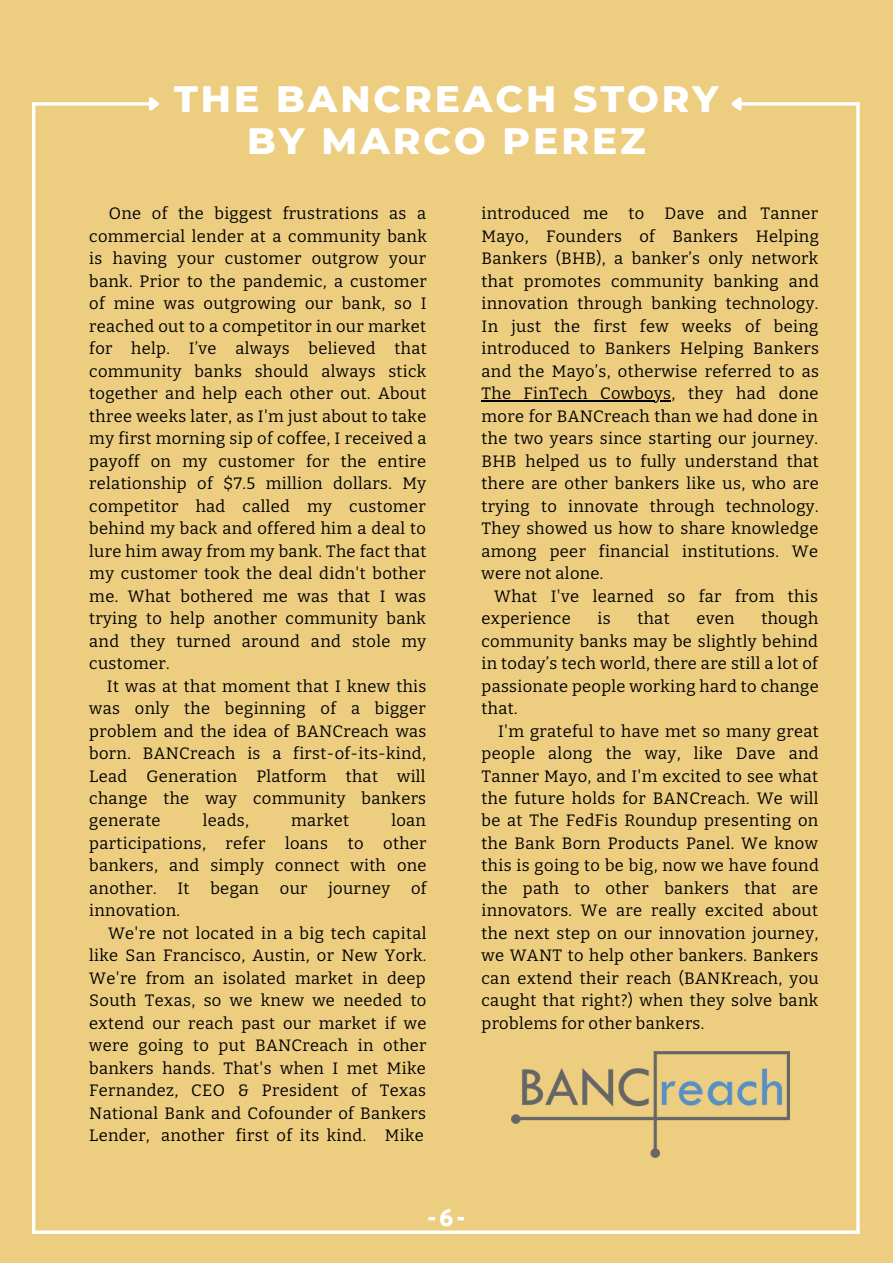
<style>
.page{position:relative;width:893px;height:1264px;background:#fff}
.page>*{position:absolute;margin:0;border:0;box-sizing:border-box;transform-origin:0 0}
.t1{font:800 37.5px/41.5px "Montserrat";letter-spacing:.08em;color:#fff;text-align:center}
.t2{font:900 24px "Overpass";color:#fff}
.t3{font:16.5px/22.5px "Bitter";letter-spacing:.02em;color:#000;text-align:justify}
</style>
<div class="page">
<div style="left:0;top:0;width:892px;height:1262px;background:#edce81"></div>
<svg style="left:32px;top:102px;width:114px;height:4px"></svg>
<svg style="left:146px;top:97px;width:13px;height:14px"></svg>
<hr style="left:32px;top:104px;width:3px;height:1129px;background:#fff">
<hr style="left:856px;top:102px;width:3px;height:1131px;background:#fff">
<hr style="left:34px;top:1230px;width:825px;height:3px;background:#fff">
<svg style="left:744px;top:102px;width:115px;height:4px"></svg>
<svg style="left:731px;top:97px;width:13px;height:14px"></svg>
<hr style="left:481px;top:400px;width:190px;height:1px;background:#000">
<img style="left:511px;top:1051px;width:278px;height:106px">
<h1 class="t1" style="left:174px;top:78px;width:545px">THE BANCREACH STORY<br>BY MARCO PEREZ</h1>
<p class="t3" style="left:89px;top:202px;width:339px;text-indent:20px">One of the biggest frustrations as a commercial lender at a community bank is having your customer outgrow your bank. Prior to the pandemic, a customer of mine was outgrowing our bank, so I reached out to a competitor in our market for help. I’ve always believed that community banks should always stick together and help each other out. About three weeks later, as I'm just about to take my first morning sip of coffee, I received a payoff on my customer for the entire relationship of $7.5 million dollars. My competitor had called my customer behind my back and offered him a deal to lure him away from my bank. The fact that my customer took the deal didn't bother me. What bothered me was that I was trying to help another community bank and they turned around and stole my customer.</p>
<p class="t3" style="left:89px;top:674px;width:338px;text-indent:18px">It was at that moment that I knew this was only the beginning of a bigger problem and the idea of BANCreach was born. BANCreach is a first-of-its-kind, Lead Generation Platform that will change the way community bankers generate</p>
<p class="t3" style="left:89px;top:809px;width:339px;text-indent:302px">loan participations, refer loans to other bankers, and simply connect with one another.</p>
<p class="t3" style="left:203px;top:809px;width:47px">leads,</p>
<p class="t3" style="left:291px;top:809px;width:60px">market</p>
<p class="t3" style="left:177px;top:877px;width:14px">It</p>
<p class="t3" style="left:210px;top:877px;width:50px">began</p>
<p class="t3" style="left:280px;top:877px;width:29px">our</p>
<p class="t3" style="left:328px;top:877px;width:63px">journey</p>
<p class="t3" style="left:411px;top:877px;width:17px">of</p>
<p class="t3" style="left:89px;top:899px;width:92px">innovation.</p>
<p class="t3" style="left:108px;top:922px;width:320px">We're not located in a big tech capital</p>
<p class="t3" style="left:89px;top:944px;width:338px">like San Francisco, Austin, or New York.</p>
<p class="t3" style="left:89px;top:967px;width:338px">We're from an isolated market in deep</p>
<p class="t3" style="left:89px;top:989px;width:338px">South Texas, so we knew we needed to</p>
<p class="t3" style="left:89px;top:1012px;width:339px">extend our reach past our market if we</p>
<p class="t3" style="left:89px;top:1034px;width:339px">were going to put BANCreach in other</p>
<p class="t3" style="left:89px;top:1057px;width:338px">bankers hands. That's when I met Mike</p>
<p class="t3" style="left:89px;top:1079px;width:338px">Fernandez, CEO &amp; President of Texas</p>
<p class="t3" style="left:89px;top:1102px;width:338px">National Bank and Cofounder of Bankers</p>
<p class="t3" style="left:89px;top:1124px;width:336px">Lender, another first of its kind. Mike</p>
<p class="t3" style="left:481px;top:202px;width:339px">introduced me to Dave and Tanner Mayo, Founders of Bankers Helping Bankers (BHB), a banker’s only network that promotes community banking and innovation through banking technology.<br>In just the first few weeks of being introduced to Bankers Helping Bankers and the Mayo’s, otherwise referred to as The FinTech Cowboys, they had done more for BANCreach than we had done in the two years since starting our journey.<br>BHB helped us to fully understand that there are other bankers like us, who are trying to innovate through technology.<br>They showed us how to share knowledge among peer financial institutions. We were not alone.</p>
<p class="t3" style="left:481px;top:584px;width:338px;text-indent:13px">What I've learned so far from this experience</p>
<p class="t3" style="left:481px;top:607px;width:339px;text-indent:280px">though community banks may be slightly behind in today’s tech world, there are still a lot of passionate people working hard to change that.</p>
<p class="t3" style="left:481px;top:719px;width:339px;text-indent:17px">I'm grateful to have met so many great people along the way, like Dave and Tanner Mayo, and I'm excited to see what the future holds for BANCreach. We will be at The FedFis Roundup presenting on the Bank Born Products Panel. We know this is going to be big, now we have found the path to other bankers that are innovators. We are really excited about the next step on our innovation journey, we WANT to help other bankers. Bankers can extend their reach (BANKreach, you caught that right?) when they solve bank problems for other bankers.</p>
<p class="t3" style="left:597px;top:607px;width:15px">is</p>
<p class="t3" style="left:637px;top:607px;width:34px">that</p>
<p class="t3" style="left:696px;top:607px;width:40px">even</p>
<h2 class="t2" style="left:427px;top:1207px;width:40px">-6-</h2>
</div>
